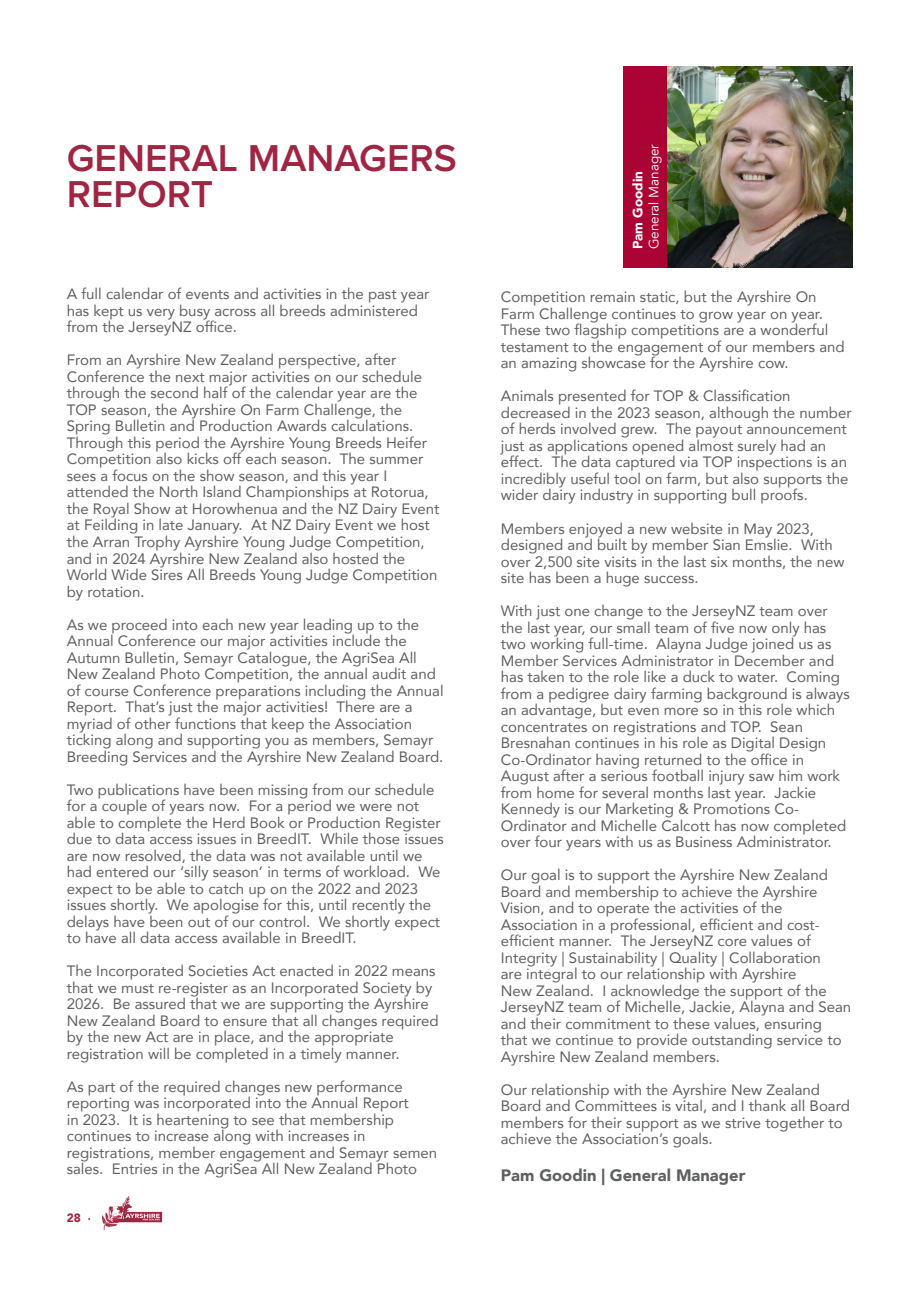
<style>
.page{position:relative;width:919px;height:1289px;background:#fff}
.page>*{position:absolute;margin:0;border:0;box-sizing:border-box;transform-origin:0 0}
.Body_Copy{font:600 38.85px/36px "Proxima Nova";color:#9f2643}
.t1{font:900 16.5px "Avenir";color:#5f6161}
.t2{font:15px/16.5px "Avenir";color:#5f6161}
.t3{font:13.5px/16.2px "Avenir LT";color:#fff}
.t4{font:900 12px "Avenir LT";color:#9f2643}
.s1{font-weight:900}
</style>
<div class="page">
<img style="left:102px;top:1196px;width:61px;height:35px">
<div style="left:623px;top:66px;width:44px;height:201px;background:#ab0333"></div>
<img style="left:667px;top:66px;width:185px;height:201px">
<p class="Body_Copy" style="left:67px;top:139px;width:391px">GENERAL MANAGERS<br>REPORT</p>
<p class="t2" style="left:67px;top:285px;width:364px">A full calendar of events and activities in the past year has kept us very busy across all breeds administered from the JerseyNZ office.</p>
<p class="t2" style="left:67px;top:351px;width:374px">From an Ayrshire New Zealand perspective, after Conference the next major activities on our schedule through the second half of the calendar year are the TOP season, the Ayrshire On Farm Challenge, the Spring Bulletin and Production Awards calculations.<br>Through this period the Ayrshire Young Breeds Heifer Competition also kicks off each season. The summer sees a focus on the show season, and this year I attended the North Island Championships at Rotorua, the Royal Show at Horowhenua and the NZ Dairy Event at Feilding in late January. At NZ Dairy Event we host the Arran Trophy Ayrshire Young Judge Competition, and in 2024 Ayrshire New Zealand also hosted the World Wide Sires All Breeds Young Judge Competition by rotation.</p>
<p class="t2" style="left:67px;top:615px;width:378px">As we proceed into each new year leading up to the Annual Conference our major activities include the Autumn Bulletin, Semayr Catalogue, the AgriSea All New Zealand Photo Competition, the annual audit and of course Conference preparations including the Annual Report. That’s just the major activities! There are a myriad of other functions that keep the Association ticking along and supporting you as members, Semayr Breeding Services and the Ayrshire New Zealand Board.</p>
<p class="t2" style="left:67px;top:780px;width:378px">Two publications have been missing from our schedule for a couple of years now. For a period we were not able to complete the Herd Book or Production Register due to data access issues in BreedIT. While those issues are now resolved, the data was not available until we had entered our ‘silly season’ in terms of workload. We expect to be able to catch up on the 2022 and 2023 issues shortly. We apologise for this, until recently the delays have been out of our control. We shortly expect to have all data access available in BreedIT.</p>
<p class="t2" style="left:67px;top:962px;width:373px">The Incorporated Societies Act enacted in 2022 means that we must re-register as an Incorporated Society by 2026. Be assured that we are supporting the Ayrshire New Zealand Board to ensure that all changes required by the new Act are in place, and the appropriate registration will be completed in a timely manner.</p>
<p class="t2" style="left:67px;top:1077px;width:372px">As part of the required changes new performance reporting was incorporated into the Annual Report<br>in 2023. It is heartening to see that membership continues to increase along with increases in registrations, member engagement and Semayr semen sales. Entries in the AgriSea All New Zealand Photo</p>
<p class="t4" style="left:67px;top:1210px;width:26px">28 -</p>
<p class="t3" style="left:630px;top:249px;width:107px;rotate:-90deg"><span class="s1">Pam Goodin<br></span>General Manager</p>
<p class="t2" style="left:501px;top:288px;width:345px">Competition remain static, but the Ayrshire On Farm Challenge continues to grow year on year.<br>These two flagship competitions are a wonderful testament to the engagement of our members and an amazing showcase for the Ayrshire cow.</p>
<p class="t2" style="left:501px;top:387px;width:352px">Animals presented for TOP &amp; Classification decreased in the 2023 season, although the number of herds involved grew. The payout announcement just as applications opened almost surely had an effect. The data captured via TOP inspections is an incredibly useful tool on farm, but also supports the wider dairy industry in supporting bull proofs.</p>
<p class="t2" style="left:501px;top:519px;width:345px">Members enjoyed a new website in May 2023, designed and built by member Sian Emslie. With over 2,500 site visits in the last six months, the new site has been a huge success.</p>
<p class="t2" style="left:501px;top:602px;width:350px">With just one change to the JerseyNZ team over the last year, our small team of five now only has two working full-time. Alayna Judge joined us as Member Services Administrator in December and has taken to the role like a duck to water. Coming from a pedigree dairy farming background is always an advantage, but even more so in this role which concentrates on registrations and TOP. Sean Bresnahan continues in his role as Digital Design Co-Ordinator having returned to the office in August after a serious football injury saw him work from home for several months last year. Jackie Kennedy is our Marketing &amp; Promotions Co-Ordinator and Michelle Calcott has now completed over four years with us as Business Administrator.</p>
<p class="t2" style="left:501px;top:866px;width:352px">Our goal is to support the Ayrshire New Zealand Board and membership to achieve the Ayrshire Vision, and to operate the activities of the Association in a professional, efficient and cost&shy;efficient manner. The JerseyNZ core values of Integrity | Sustainability | Quality | Collaboration<br>are integral to our relationship with Ayrshire<br>New Zealand. I acknowledge the support of the JerseyNZ team of Michelle, Jackie, Alayna and Sean and their commitment to these values, ensuring that we continue to provide outstanding service to Ayrshire New Zealand members.</p>
<p class="t2" style="left:501px;top:1080px;width:350px">Our relationship with the Ayrshire New Zealand Board and Committees is vital, and I thank all Board members for their support as we strive together to achieve the Association’s goals.</p>
<p class="t1" style="left:501px;top:1160px;width:246px">Pam Goodin | General Manager</p>
</div>
